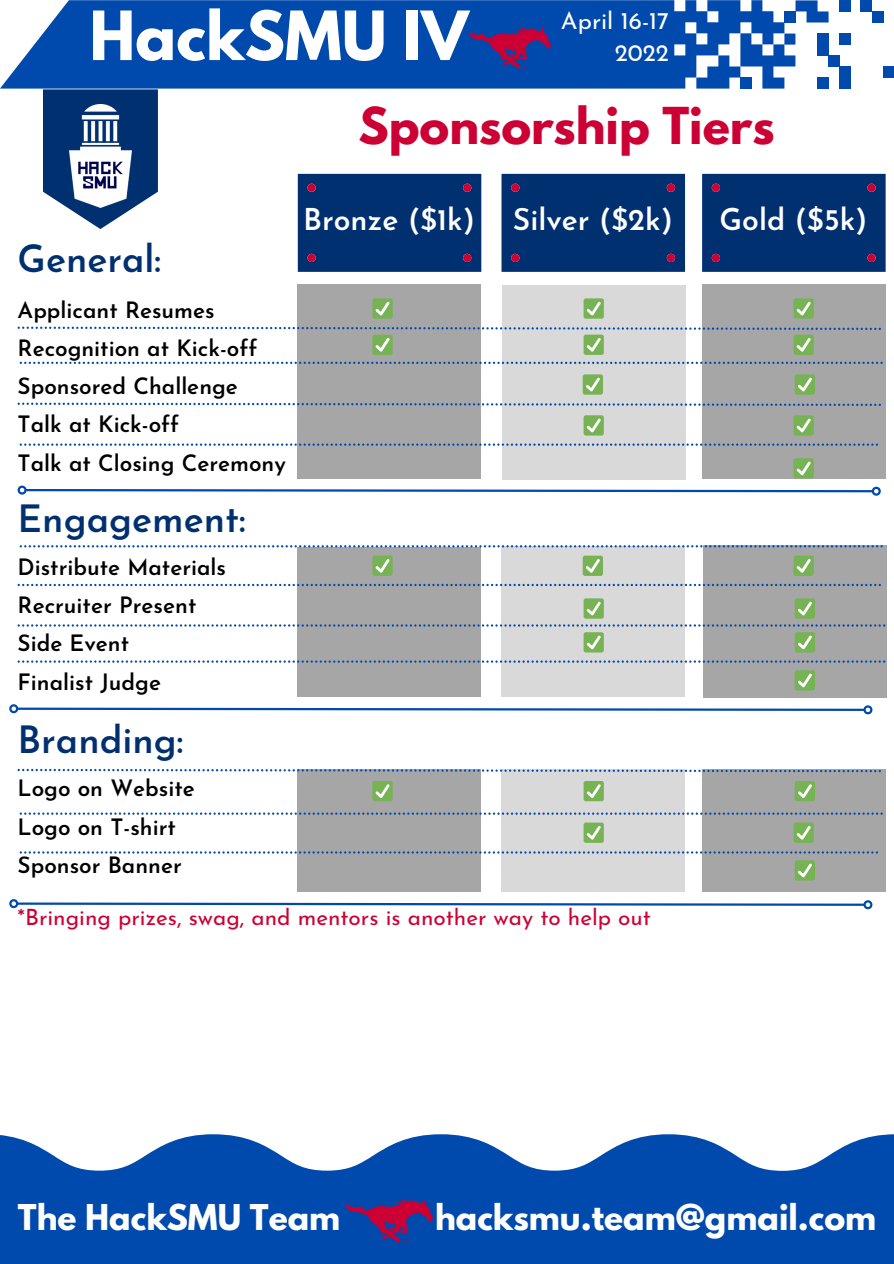
<style>
.page{position:relative;width:894px;height:1264px;background:#fff}
.page>*{position:absolute;margin:0;border:0;box-sizing:border-box;transform-origin:0 0}
.t1{font:700 60px "League Spartan";color:#fff}
.t2{font:700 45px "League Spartan";color:#cc0035}
.t3{font:600 37.5px "Josefin Sans";color:#003070}
.t4{font:700 31.5px "League Spartan";color:#fff}
.t5{font:600 30px "Josefin Sans";color:#fff}
.t6{font:24px "Josefin Sans";color:#fff}
.t7{font:600 22.5px "Josefin Sans";color:#000}
.t8{font:22.5px "Josefin Sans";color:#cc0035}
</style>
<div class="page">
<svg style="left:784px;top:33px;width:11px;height:56px"></svg>
<div style="left:784px;top:11px;width:11px;height:11px;background:#004aad"></div>
<svg style="left:0;top:0;width:784px;height:89px;background:#185bb4"></svg>
<div style="left:839px;top:67px;width:11px;height:22px;background:#004aad"></div>
<div style="left:817px;top:78px;width:11px;height:11px;background:#004aad"></div>
<div style="left:839px;top:0;width:11px;height:11px;background:#004aad"></div>
<div style="left:860px;top:0;width:11px;height:11px;background:#004aad"></div>
<svg style="left:795px;top:0;width:33px;height:23px"></svg>
<div style="left:839px;top:34px;width:11px;height:11px;background:#004aad"></div>
<div style="left:872px;top:11px;width:11px;height:12px;background:#004aad"></div>
<div style="left:883px;top:67px;width:10px;height:11px;background:#004aad"></div>
<div style="left:828px;top:56px;width:11px;height:11px;background:#004aad"></div>
<div style="left:817px;top:34px;width:11px;height:22px;background:#004aad"></div>
<img style="left:469px;top:27px;width:81px;height:42px">
<div style="left:298px;top:174px;width:183px;height:98px;background:#003070"></div>
<div style="left:307px;top:184px;width:8px;height:8px;background:#cc0035;border-radius:50%"></div>
<div style="left:463px;top:184px;width:8px;height:8px;background:#cc0035;border-radius:50%"></div>
<div style="left:463px;top:254px;width:8px;height:8px;background:#cc0035;border-radius:50%"></div>
<div style="left:307px;top:254px;width:8px;height:8px;background:#cc0035;border-radius:50%"></div>
<div style="left:501px;top:174px;width:183px;height:98px;background:#003070"></div>
<div style="left:511px;top:184px;width:8px;height:8px;background:#cc0035;border-radius:50%"></div>
<div style="left:666px;top:184px;width:9px;height:8px;background:#cc0035;border-radius:50%"></div>
<div style="left:666px;top:254px;width:9px;height:8px;background:#cc0035;border-radius:50%"></div>
<div style="left:511px;top:254px;width:8px;height:8px;background:#cc0035;border-radius:50%"></div>
<div style="left:702px;top:174px;width:183px;height:98px;background:#003070"></div>
<div style="left:711px;top:184px;width:8px;height:8px;background:#cc0035;border-radius:50%"></div>
<div style="left:867px;top:184px;width:8px;height:8px;background:#cc0035;border-radius:50%"></div>
<div style="left:867px;top:254px;width:8px;height:8px;background:#cc0035;border-radius:50%"></div>
<div style="left:711px;top:254px;width:8px;height:8px;background:#cc0035;border-radius:50%"></div>
<div style="left:297px;top:284px;width:184px;height:195px;background:#a6a6a6"></div>
<div style="left:502px;top:285px;width:183px;height:195px;background:#d9d9d9"></div>
<div style="left:701px;top:284px;width:184px;height:195px;background:#a6a6a6"></div>
<svg style="left:18px;top:326px;width:862px;height:4px"></svg>
<svg style="left:20px;top:362px;width:862px;height:2px"></svg>
<svg style="left:18px;top:402px;width:862px;height:4px"></svg>
<svg style="left:20px;top:443px;width:857px;height:3px"></svg>
<div style="left:297px;top:547px;width:184px;height:150px;background:#a6a6a6"></div>
<div style="left:501px;top:546px;width:183px;height:151px;background:#d9d9d9"></div>
<div style="left:703px;top:545px;width:183px;height:152px;background:#a6a6a6"></div>
<svg style="left:18px;top:624px;width:867px;height:2px"></svg>
<svg style="left:18px;top:660px;width:867px;height:2px"></svg>
<svg style="left:0;top:1134px;width:893px;height:129px;background:#2363b8"></svg>
<div style="left:297px;top:768px;width:184px;height:123px;background:#a6a6a6"></div>
<div style="left:501px;top:768px;width:183px;height:123px;background:#d9d9d9"></div>
<div style="left:701px;top:768px;width:184px;height:123px;background:#a6a6a6"></div>
<svg style="left:20px;top:851px;width:857px;height:2px"></svg>
<svg style="left:17px;top:485px;width:864px;height:11px"></svg>
<svg style="left:9px;top:704px;width:864px;height:11px"></svg>
<svg style="left:9px;top:899px;width:864px;height:11px"></svg>
<img style="left:346px;top:1198px;width:86px;height:44px">
<svg style="left:20px;top:545px;width:862px;height:2px"></svg>
<svg style="left:18px;top:584px;width:862px;height:2px"></svg>
<svg style="left:18px;top:768px;width:862px;height:4px"></svg>
<svg style="left:20px;top:812px;width:862px;height:2px"></svg>
<div style="left:372px;top:298px;width:20px;height:21px;background:#77b255;border-radius:2px"></div>
<svg style="left:375px;top:301px;width:14px;height:14px"></svg>
<div style="left:372px;top:334px;width:20px;height:21px;background:#77b255;border-radius:2px"></div>
<svg style="left:375px;top:338px;width:14px;height:13px"></svg>
<div style="left:583px;top:298px;width:20px;height:21px;background:#77b255;border-radius:2px"></div>
<svg style="left:586px;top:301px;width:14px;height:14px"></svg>
<div style="left:583px;top:334px;width:20px;height:21px;background:#77b255;border-radius:2px"></div>
<svg style="left:586px;top:338px;width:14px;height:13px"></svg>
<div style="left:582px;top:374px;width:21px;height:20px;background:#77b255;border-radius:2px"></div>
<svg style="left:586px;top:377px;width:14px;height:14px"></svg>
<div style="left:583px;top:415px;width:20px;height:20px;background:#77b255;border-radius:2px"></div>
<svg style="left:586px;top:418px;width:14px;height:14px"></svg>
<div style="left:793px;top:298px;width:20px;height:21px;background:#77b255;border-radius:2px"></div>
<svg style="left:796px;top:301px;width:14px;height:14px"></svg>
<div style="left:793px;top:334px;width:20px;height:21px;background:#77b255;border-radius:2px"></div>
<svg style="left:796px;top:338px;width:14px;height:13px"></svg>
<div style="left:794px;top:374px;width:20px;height:20px;background:#77b255;border-radius:2px"></div>
<svg style="left:798px;top:377px;width:13px;height:14px"></svg>
<div style="left:793px;top:415px;width:20px;height:20px;background:#77b255;border-radius:2px"></div>
<svg style="left:796px;top:418px;width:14px;height:14px"></svg>
<div style="left:793px;top:458px;width:20px;height:20px;background:#77b255;border-radius:2px"></div>
<svg style="left:796px;top:461px;width:14px;height:14px"></svg>
<div style="left:372px;top:555px;width:20px;height:21px;background:#77b255;border-radius:2px"></div>
<svg style="left:375px;top:559px;width:14px;height:13px"></svg>
<div style="left:582px;top:555px;width:21px;height:21px;background:#77b255;border-radius:2px"></div>
<svg style="left:586px;top:559px;width:14px;height:13px"></svg>
<div style="left:583px;top:598px;width:20px;height:20px;background:#77b255;border-radius:2px"></div>
<svg style="left:586px;top:601px;width:14px;height:14px"></svg>
<div style="left:583px;top:632px;width:20px;height:20px;background:#77b255;border-radius:2px"></div>
<svg style="left:586px;top:635px;width:14px;height:14px"></svg>
<div style="left:793px;top:555px;width:20px;height:21px;background:#77b255;border-radius:2px"></div>
<svg style="left:796px;top:559px;width:14px;height:13px"></svg>
<div style="left:794px;top:598px;width:20px;height:20px;background:#77b255;border-radius:2px"></div>
<svg style="left:798px;top:601px;width:13px;height:14px"></svg>
<div style="left:794px;top:632px;width:20px;height:20px;background:#77b255;border-radius:2px"></div>
<svg style="left:798px;top:635px;width:13px;height:14px"></svg>
<div style="left:794px;top:670px;width:20px;height:20px;background:#77b255;border-radius:2px"></div>
<svg style="left:798px;top:673px;width:13px;height:14px"></svg>
<div style="left:372px;top:781px;width:20px;height:20px;background:#77b255;border-radius:2px"></div>
<svg style="left:375px;top:784px;width:14px;height:14px"></svg>
<div style="left:583px;top:781px;width:20px;height:20px;background:#77b255;border-radius:2px"></div>
<svg style="left:586px;top:784px;width:14px;height:14px"></svg>
<div style="left:583px;top:822px;width:20px;height:20px;background:#77b255;border-radius:2px"></div>
<svg style="left:586px;top:826px;width:14px;height:13px"></svg>
<div style="left:794px;top:781px;width:20px;height:20px;background:#77b255;border-radius:2px"></div>
<svg style="left:798px;top:784px;width:13px;height:14px"></svg>
<div style="left:793px;top:822px;width:20px;height:20px;background:#77b255;border-radius:2px"></div>
<svg style="left:796px;top:826px;width:14px;height:13px"></svg>
<div style="left:794px;top:860px;width:20px;height:20px;background:#77b255;border-radius:2px"></div>
<svg style="left:798px;top:863px;width:13px;height:14px"></svg>
<svg style="left:43px;top:89px;width:115px;height:140px"></svg>
<img style="left:69px;top:105px;width:62px;height:102px">
<p class="t1" style="left:89px;top:6px;width:380px">HackSMU IV</p>
<p class="t6" style="left:561px;top:11px;width:109px">April 16-17</p>
<p class="t6" style="left:614px;top:43px;width:56px">2022</p>
<p class="t2" style="left:358px;top:104px;width:417px">Sponsorship Tiers</p>
<p class="t3" style="left:18px;top:244px;width:145px">General:</p>
<p class="t7" style="left:18px;top:301px;width:199px">Applicant Resumes</p>
<p class="t7" style="left:18px;top:339px;width:241px">Recognition at Kick-off</p>
<p class="t7" style="left:18px;top:377px;width:222px">Sponsored Challenge</p>
<p class="t7" style="left:18px;top:415px;width:163px">Talk at Kick-off</p>
<p class="t7" style="left:18px;top:454px;width:270px">Talk at Closing Ceremony</p>
<p class="t3" style="left:18px;top:504px;width:230px">Engagement:</p>
<p class="t7" style="left:18px;top:558px;width:210px">Distribute Materials</p>
<p class="t7" style="left:18px;top:596px;width:180px">Recruiter Present</p>
<p class="t7" style="left:18px;top:634px;width:113px">Side Event</p>
<p class="t7" style="left:18px;top:672px;width:145px">Finalist Judge</p>
<p class="t3" style="left:18px;top:725px;width:167px">Branding:</p>
<p class="t7" style="left:18px;top:779px;width:179px">Logo on Website</p>
<p class="t7" style="left:18px;top:817px;width:160px">Logo on T-shirt</p>
<p class="t7" style="left:18px;top:856px;width:166px">Sponsor Banner</p>
<p class="t5" style="left:303px;top:208px;width:173px">Bronze ($1k)</p>
<p class="t5" style="left:513px;top:208px;width:161px">Silver ($2k)</p>
<p class="t5" style="left:719px;top:208px;width:149px">Gold ($5k)</p>
<p class="t8" style="left:18px;top:908px;width:634px">*Bringing prizes, swag, and mentors is another way to help out</p>
<p class="t4" style="left:18px;top:1201px;width:324px">The HackSMU Team</p>
<p class="t4" style="left:435px;top:1201px;width:442px">hacksmu.team@gmail.com</p>
</div>
